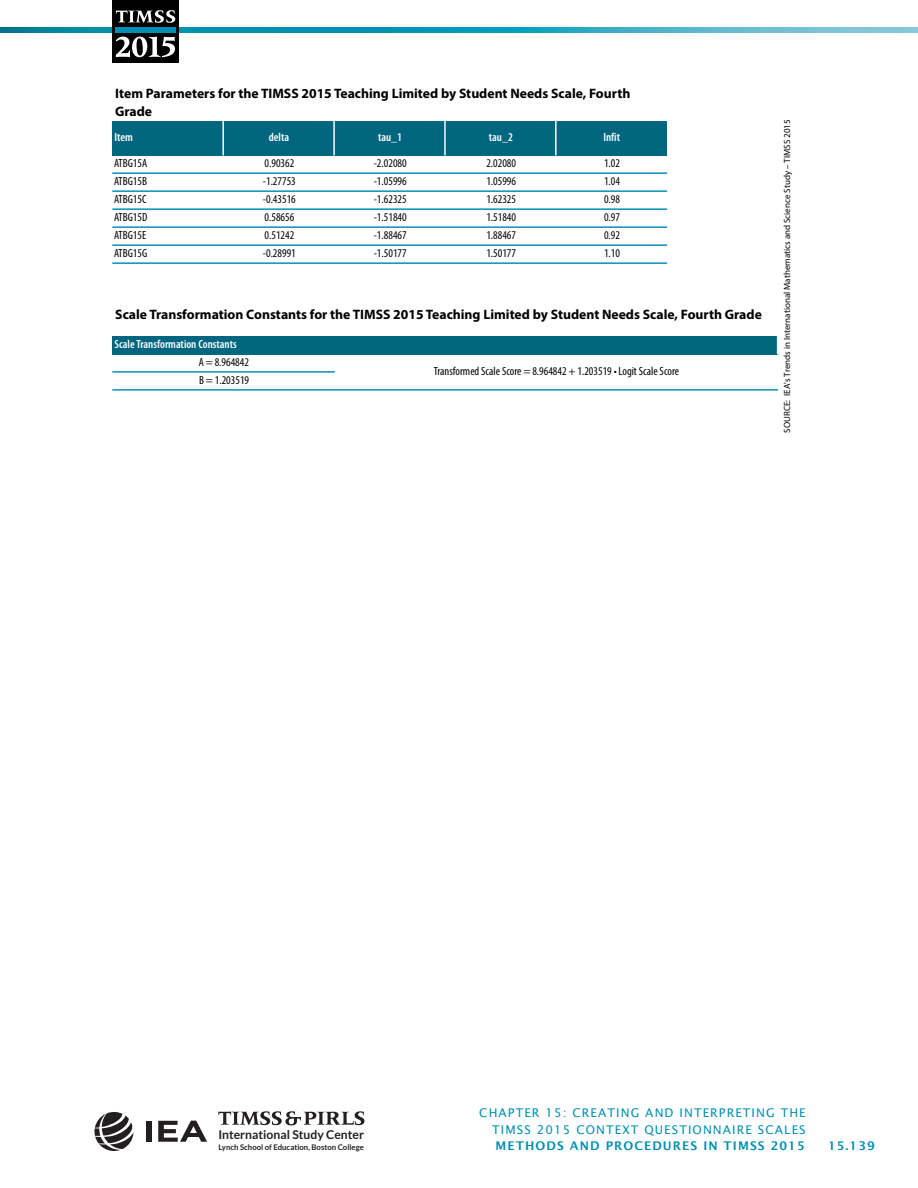
<style>
.page{position:relative;width:918px;height:1188px;background:#fff}
.page>*{position:absolute;margin:0;border:0;box-sizing:border-box;transform-origin:0 0}
.t1{font:700 13.65px/17.7px "Myriad Pro";color:#000}
.t2{font:700 12.15px "Lato";color:#231f20}
.t3{font:12px/16.5px "Lucida Sans";letter-spacing:.09em;color:#008fb1;text-align:right}
.t4{font:600 12px "Lucida Sans";letter-spacing:.09em;color:#008fb1}
.t5{font:condensed 11.85px "Myriad Pro";color:#000}
.t6{font:600 condensed 11.85px/18px "Myriad Pro";color:#fff}
.t7{font:9px "Myriad Pro";color:#000}
.t8{font:700 7.8px "Lato";color:#231f20}
.s1{font-weight:400;color:#000}
</style>
<div class="page">
<svg style="left:0;top:27px;width:918px;height:6px;background:#29a2bc"></svg>
<div style="left:112px;top:0;width:67px;height:63px;background:#000"></div>
<svg style="left:116px;top:10px;width:59px;height:13px"></svg>
<svg style="left:116px;top:37px;width:59px;height:20px"></svg>
<div style="left:115px;top:27px;width:61px;height:6px;background:#008fb1"></div>
<svg style="left:94px;top:1112px;width:40px;height:39px"></svg>
<div style="left:146px;top:1121px;width:6px;height:21px;background:#231f20"></div>
<svg style="left:158px;top:1121px;width:49px;height:21px"></svg>
<svg style="left:218px;top:1111px;width:146px;height:14px"></svg>
<div style="left:112px;top:121px;width:555px;height:35px;background:#00667f"></div>
<div style="left:112px;top:336px;width:666px;height:18px;background:#00667f"></div>
<hr style="left:333px;top:121px;width:2px;height:35px;background:#fff">
<hr style="left:222px;top:121px;width:2px;height:35px;background:#fff">
<hr style="left:444px;top:121px;width:2px;height:35px;background:#fff">
<hr style="left:555px;top:121px;width:2px;height:35px;background:#fff">
<svg style="left:777px;top:336px;width:1px;height:18px"></svg>
<hr style="left:112px;top:172px;width:555px;height:2px;background:#008bb0">
<hr style="left:112px;top:190px;width:555px;height:2px;background:#008bb0">
<hr style="left:112px;top:208px;width:555px;height:2px;background:#008bb0">
<hr style="left:112px;top:226px;width:555px;height:2px;background:#008bb0">
<hr style="left:112px;top:244px;width:555px;height:2px;background:#008bb0">
<hr style="left:112px;top:262px;width:555px;height:2px;background:#008bb0">
<hr style="left:112px;top:371px;width:223px;height:2px;background:#008bb0">
<hr style="left:112px;top:389px;width:666px;height:2px;background:#008bb0">
<p class="t1" style="left:115px;top:84px;width:517px">Item Parameters for the TIMSS 2015 Teaching Limited by Student Needs Scale, Fourth<br>Grade</p>
<p class="t6" style="left:603px;top:128px;width:18px">Infit</p>
<p class="t5" style="left:604px;top:174px;width:18px">1.04</p>
<p class="t6" style="left:114px;top:128px;width:20px">Item</p>
<p class="t6" style="left:269px;top:128px;width:22px">delta</p>
<p class="t6" style="left:378px;top:128px;width:25px">tau_1</p>
<p class="t6" style="left:489px;top:128px;width:25px">tau_2</p>
<p class="t5" style="left:114px;top:156px;width:35px">ATBG15A</p>
<p class="t5" style="left:265px;top:156px;width:31px">0.90362</p>
<p class="t5" style="left:374px;top:156px;width:35px">-2.02080</p>
<p class="t5" style="left:486px;top:156px;width:31px">2.02080</p>
<p class="t5" style="left:604px;top:156px;width:18px">1.02</p>
<p class="t5" style="left:114px;top:174px;width:34px">ATBG15B</p>
<p class="t5" style="left:263px;top:174px;width:35px">-1.27753</p>
<p class="t5" style="left:374px;top:174px;width:35px">-1.05996</p>
<p class="t5" style="left:486px;top:174px;width:31px">1.05996</p>
<p class="t5" style="left:114px;top:192px;width:34px">ATBG15C</p>
<p class="t5" style="left:263px;top:192px;width:35px">-0.43516</p>
<p class="t5" style="left:374px;top:192px;width:35px">-1.62325</p>
<p class="t5" style="left:486px;top:192px;width:31px">1.62325</p>
<p class="t5" style="left:604px;top:192px;width:18px">0.98</p>
<p class="t5" style="left:114px;top:210px;width:35px">ATBG15D</p>
<p class="t5" style="left:265px;top:210px;width:31px">0.58656</p>
<p class="t5" style="left:374px;top:210px;width:35px">-1.51840</p>
<p class="t5" style="left:486px;top:210px;width:31px">1.51840</p>
<p class="t5" style="left:604px;top:210px;width:18px">0.97</p>
<p class="t5" style="left:114px;top:228px;width:34px">ATBG15E</p>
<p class="t5" style="left:265px;top:228px;width:31px">0.51242</p>
<p class="t5" style="left:374px;top:228px;width:35px">-1.88467</p>
<p class="t5" style="left:486px;top:228px;width:31px">1.88467</p>
<p class="t5" style="left:604px;top:228px;width:18px">0.92</p>
<p class="t5" style="left:114px;top:246px;width:35px">ATBG15G</p>
<p class="t5" style="left:263px;top:246px;width:35px">-0.28991</p>
<p class="t5" style="left:374px;top:246px;width:35px">-1.50177</p>
<p class="t5" style="left:486px;top:246px;width:31px">1.50177</p>
<p class="t5" style="left:604px;top:246px;width:18px">1.10</p>
<p class="t1" style="left:115px;top:305px;width:648px">Scale Transformation Constants for the TIMSS 2015 Teaching Limited by Student Needs Scale, Fourth Grade</p>
<p class="t6" style="left:199px;top:335px;width:52px;text-indent:-84px">Scale Transformation Constants<br><span class="s1">A = 8.964842</span></p>
<p class="t5" style="left:434px;top:364px;width:247px">Transformed Scale Score = 8.964842 + 1.203519 • Logit Scale Score</p>
<p class="t5" style="left:199px;top:373px;width:52px">B = 1.203519</p>
<p class="t7" style="left:782px;top:433px;width:315px;rotate:-90deg">SOURCE: IEA's Trends in International Mathematics and Science Study – TIMSS 2015</p>
<p class="t2" style="left:218px;top:1128px;width:147px">International Study Center</p>
<p class="t8" style="left:218px;top:1143px;width:147px">Lynch School of Education, Boston College</p>
<p class="t3" style="left:479px;top:1105px;width:328px">CHAPTER 15: CREATING AND INTERPRETING THE<br>TIMSS 2015 CONTEXT QUESTIONNAIRE SCALES</p>
<p class="t4" style="left:496px;top:1139px;width:311px">METHODS AND PROCEDURES IN TIMSS 2015</p>
<p class="t4" style="left:828px;top:1139px;width:48px">15.139</p>
</div>
